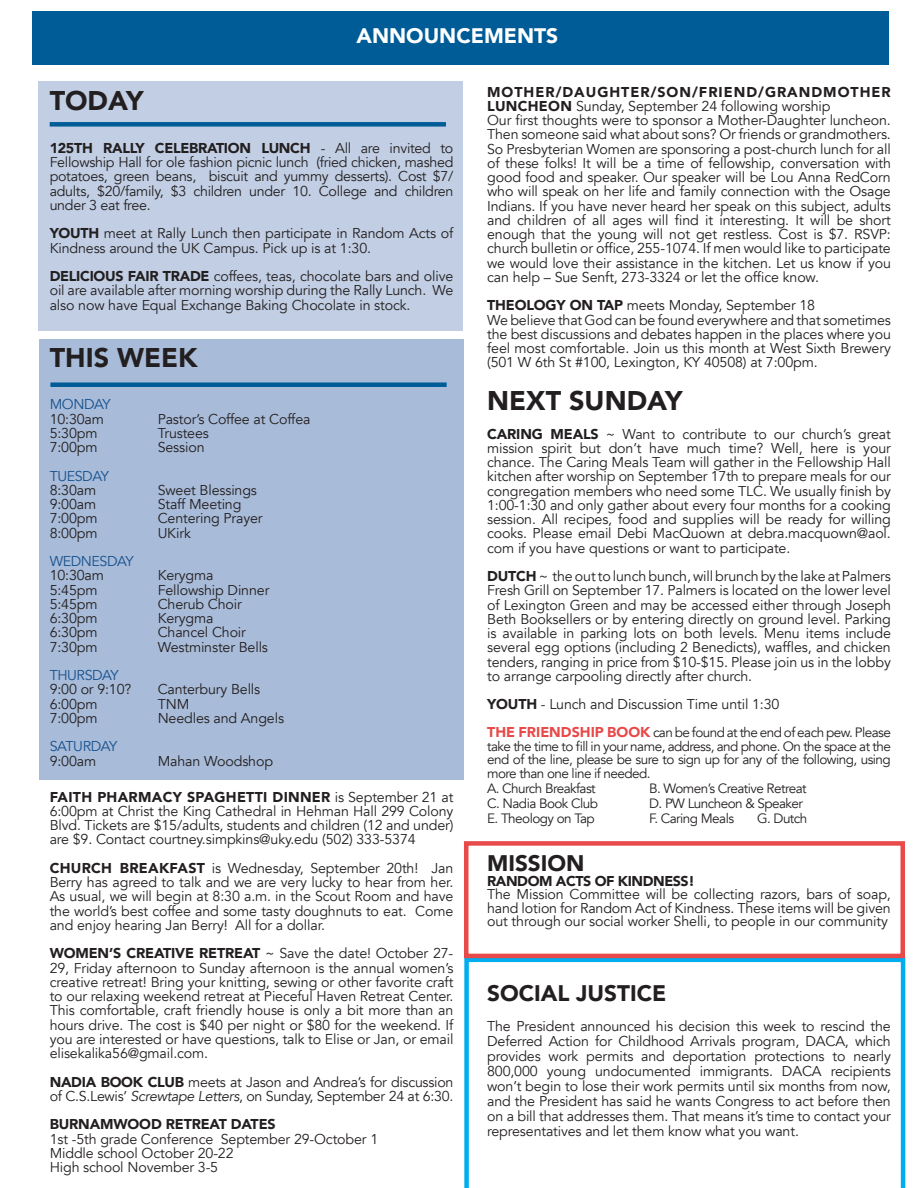
<style>
.page{position:relative;width:918px;height:1188px;background:#fff}
.page>*{position:absolute;margin:0;border:0;box-sizing:border-box;transform-origin:0 0}
.t1{font:900 27px "Avenir";color:#231f20}
.t2{font:900 22.5px "Avenir";color:#231f20}
.t3{font:900 21px "Avenir";color:#fff}
.t4{font:14.25px/14.2px "Avenir";letter-spacing:-.01em;color:#231f20;text-align:justify}
.t5{font:14.25px "Avenir";letter-spacing:-.03em;color:#16518e}
.t6{font:900 14.25px "Avenir";letter-spacing:-.01em;color:#231f20}
.t7{font:900 14.25px "Avenir";letter-spacing:-.03em;color:#231f20}
.t8{font:13.5px/14.1px "Avenir";letter-spacing:-.04em;color:#231f20}
.s1{font-weight:900}
.s2{font-style:italic}
.s3{font-weight:900;font-size:14.25px;color:#e84949}
</style>
<div class="page">
<div style="left:39px;top:339px;width:425px;height:441px;background:#a8bbd8"></div>
<div style="left:38px;top:81px;width:425px;height:249px;background:#c1cee3"></div>
<div style="left:50px;top:122px;width:396px;height:5px;background:#005c97"></div>
<div style="left:32px;top:11px;width:857px;height:54px;background:#005c97"></div>
<div style="left:50px;top:382px;width:397px;height:5px;background:#005c97"></div>
<svg style="left:464px;top:958px;width:441px;height:230px"></svg>
<div style="left:464px;top:841px;width:441px;height:117px;border:4px solid #e84949"></div>
<h3 class="t3" style="left:356px;top:17px;width:203px">ANNOUNCEMENTS</h3>
<h1 class="t1" style="left:50px;top:78px;width:95px">TODAY</h1>
<p class="t4" style="left:50px;top:141px;width:405px"><span class="s1">125TH RALLY CELEBRATION LUNCH</span> - All are invited to Fellowship Hall for ole fashion picnic lunch (fried chicken, mashed potatoes, green beans, biscuit and yummy desserts). Cost $7/ adults, $20/family, $3 children under 10. College and children under 3 eat free.</p>
<p class="t4" style="left:50px;top:227px;width:405px"><span class="s1">YOUTH</span> meet at Rally Lunch then participate in Random Acts of<br>Kindness around the UK Campus. Pick up is at 1:30.</p>
<p class="t4" style="left:50px;top:269px;width:405px"><span class="s1">DELICIOUS FAIR TRADE</span> coffees, teas, chocolate bars and olive oil are available after morning worship during the Rally Lunch. We also now have Equal Exchange Baking Chocolate in stock.</p>
<h1 class="t1" style="left:50px;top:334px;width:149px">THIS WEEK</h1>
<p class="t5" style="left:50px;top:396px;width:62px">MONDAY</p>
<p class="t4" style="left:50px;top:412px;width:56px">10:30am</p>
<p class="t4" style="left:158px;top:412px;width:154px">Pastor’s Coffee at Coffea</p>
<p class="t4" style="left:50px;top:426px;width:49px">5:30pm</p>
<p class="t4" style="left:158px;top:426px;width:53px">Trustees</p>
<p class="t4" style="left:50px;top:440px;width:49px">7:00pm</p>
<p class="t4" style="left:158px;top:440px;width:48px">Session</p>
<p class="t5" style="left:50px;top:467px;width:61px">TUESDAY</p>
<p class="t4" style="left:50px;top:483px;width:48px">8:30am</p>
<p class="t4" style="left:158px;top:483px;width:101px">Sweet Blessings</p>
<p class="t4" style="left:50px;top:497px;width:48px">9:00am</p>
<p class="t4" style="left:158px;top:497px;width:85px">Staff Meeting</p>
<p class="t4" style="left:50px;top:512px;width:49px">7:00pm</p>
<p class="t4" style="left:158px;top:512px;width:106px">Centering Prayer</p>
<p class="t4" style="left:50px;top:526px;width:49px">8:00pm</p>
<p class="t4" style="left:158px;top:526px;width:35px">UKirk</p>
<p class="t5" style="left:50px;top:553px;width:85px">WEDNESDAY</p>
<p class="t4" style="left:50px;top:569px;width:56px">10:30am</p>
<p class="t4" style="left:158px;top:569px;width:57px">Kerygma</p>
<p class="t4" style="left:50px;top:583px;width:49px">5:45pm</p>
<p class="t4" style="left:158px;top:583px;width:113px">Fellowship Dinner</p>
<p class="t4" style="left:50px;top:597px;width:49px">5:45pm</p>
<p class="t4" style="left:158px;top:597px;width:86px">Cherub Choir</p>
<p class="t4" style="left:50px;top:611px;width:49px">6:30pm</p>
<p class="t4" style="left:158px;top:611px;width:57px">Kerygma</p>
<p class="t4" style="left:50px;top:626px;width:49px">6:30pm</p>
<p class="t4" style="left:158px;top:626px;width:90px">Chancel Choir</p>
<p class="t4" style="left:50px;top:640px;width:49px">7:30pm</p>
<p class="t4" style="left:158px;top:640px;width:112px">Westminster Bells</p>
<p class="t5" style="left:50px;top:667px;width:71px">THURSDAY</p>
<p class="t4" style="left:50px;top:683px;width:83px">9:00 or 9:10?</p>
<p class="t4" style="left:158px;top:683px;width:104px">Canterbury Bells</p>
<p class="t4" style="left:50px;top:697px;width:49px">6:00pm</p>
<p class="t4" style="left:158px;top:697px;width:33px">TNM</p>
<p class="t4" style="left:50px;top:711px;width:49px">7:00pm</p>
<p class="t4" style="left:158px;top:711px;width:128px">Needles and Angels</p>
<p class="t5" style="left:50px;top:738px;width:69px">SATURDAY</p>
<p class="t4" style="left:50px;top:754px;width:48px">9:00am</p>
<p class="t4" style="left:158px;top:754px;width:117px">Mahan Woodshop</p>
<p class="t4" style="left:50px;top:790px;width:405px"><span class="s1">FAITH PHARMACY SPAGHETTI DINNER</span> is September 21 at 6:00pm at Christ the King Cathedral in Hehman Hall 299 Colony Blvd. Tickets are $15/adults, students and children (12 and under) are $9. Contact courtney.simpkins@uky.edu (502) 333-5374</p>
<p class="t4" style="left:50px;top:861px;width:405px"><span class="s1">CHURCH BREAKFAST</span> is Wednesday, September 20th! Jan Berry has agreed to talk and we are very lucky to hear from her.<br>As usual, we will begin at 8:30 a.m. in the Scout Room and have the world’s best coffee and some tasty doughnuts to eat. Come and enjoy hearing Jan Berry! All for a dollar.</p>
<p class="t4" style="left:50px;top:947px;width:405px"><span class="s1">WOMEN’S CREATIVE RETREAT</span> ~ Save the date! October 27- 29, Friday afternoon to Sunday afternoon is the annual women’s creative retreat! Bring your knitting, sewing or other favorite craft to our relaxing weekend retreat at Pieceful Haven Retreat Center.<br>This comfortable, craft friendly house is only a bit more than an hours drive. The cost is $40 per night or $80 for the weekend. If you are interested or have questions, talk to Elise or Jan, or email elisekalika56@gmail.com.</p>
<p class="t4" style="left:50px;top:1075px;width:405px"><span class="s1">NADIA BOOK CLUB</span> meets at Jason and Andrea’s for discussion of C.S.Lewis’ <span class="s2">Screwtape Letters</span>, on Sunday, September 24 at 6:30.</p>
<p class="t6" style="left:50px;top:1112px;width:228px">BURNAMWOOD RETREAT DATES</p>
<p class="t4" style="left:50px;top:1132px;width:330px;text-align:left">1st -5th grade Conference September 29-October 1<br>Middle school October 20-22<br>High school November 3-5</p>
<p class="t4" style="left:487px;top:85px;width:405px;text-align:left"><span class="s1">MOTHER/DAUGHTER/SON/FRIEND/GRANDMOTHER LUNCHEON</span> Sunday, September 24 following worship<br>Our first thoughts were to sponsor a Mother-Daughter luncheon.<br>Then someone said what about sons? Or friends or grandmothers.<br>So Presbyterian Women are sponsoring a post-church lunch for all of these folks! It will be a time of fellowship, conversation with good food and speaker. Our speaker will be Lou Anna RedCorn who will speak on her life and family connection with the Osage Indians. If you have never heard her speak on this subject, adults and children of all ages will find it interesting. It will be short enough that the young will not get restless. Cost is $7. RSVP: church bulletin or office, 255-1074. If men would like to participate we would love their assistance in the kitchen. Let us know if you can help – Sue Senft, 273-3324 or let the office know.</p>
<p class="t4" style="left:487px;top:299px;width:405px;text-align:left"><span class="s1">THEOLOGY ON TAP</span> meets Monday, September 18<br>We believe that God can be found everywhere and that sometimes the best discussions and debates happen in the places where you feel most comfortable. Join us this month at West Sixth Brewery (501 W 6th St #100, Lexington, KY 40508) at 7:00pm.</p>
<h1 class="t1" style="left:487px;top:378px;width:197px">NEXT SUNDAY</h1>
<p class="t4" style="left:487px;top:427px;width:405px"><span class="s1">CARING MEALS</span> ~ Want to contribute to our church’s great mission spirit but don’t have much time? Well, here is your chance. The Caring Meals Team will gather in the Fellowship Hall kitchen after worship on September 17th to prepare meals for our congregation members who need some TLC. We usually finish by 1:00-1:30 and only gather about every four months for a cooking session. All recipes, food and supplies will be ready for willing cooks. Please email Debi MacQuown at debra.macquown@aol. com if you have questions or want to participate.</p>
<p class="t4" style="left:487px;top:569px;width:405px"><span class="s1">DUTCH</span> ~ the out to lunch bunch, will brunch by the lake at Palmers Fresh Grill on September 17. Palmers is located on the lower level of Lexington Green and may be accessed either through Joseph Beth Booksellers or by entering directly on ground level. Parking is available in parking lots on both levels. Menu items include several egg options (including 2 Benedicts), waffles, and chicken tenders, ranging in price from $10-$15. Please join us in the lobby to arrange carpooling directly after church.</p>
<p class="t4" style="left:487px;top:698px;width:294px"><span class="s1">YOUTH</span> - Lunch and Discussion Time until 1:30</p>
<p class="t8" style="left:487px;top:726px;width:405px"><span class="s3">THE FRIENDSHIP BOOK</span> can be found at the end of each pew. Please take the time to fill in your name, address, and phone. On the space at the end of the line, please be sure to sign up for any of the following, using more than one line if needed.<br>A. Church Breakfast</p>
<p class="t8" style="left:649px;top:782px;width:159px">B. Women’s Creative Retreat</p>
<p class="t8" style="left:487px;top:797px;width:112px">C. Nadia Book Club</p>
<p class="t8" style="left:649px;top:797px;width:155px">D. PW Luncheon &amp; Speaker</p>
<p class="t8" style="left:487px;top:812px;width:109px">E. Theology on Tap</p>
<p class="t8" style="left:649px;top:812px;width:86px">F. Caring Meals</p>
<p class="t8" style="left:757px;top:812px;width:52px">G. Dutch</p>
<h2 class="t2" style="left:487px;top:844px;width:99px">MISSION</h2>
<p class="t7" style="left:487px;top:868px;width:209px">RANDOM ACTS OF KINDNESS!</p>
<p class="t4" style="left:487px;top:888px;width:405px;line-height:13.5px">The Mission Committee will be collecting razors, bars of soap, hand lotion for Random Act of Kindness. These items will be given out through our social worker Shelli, to people in our community</p>
<h2 class="t2" style="left:487px;top:974px;width:181px">SOCIAL JUSTICE</h2>
<p class="t4" style="left:487px;top:1019px;width:405px;line-height:15px">The President announced his decision this week to rescind the Deferred Action for Childhood Arrivals program, DACA, which provides work permits and deportation protections to nearly 800,000 young undocumented immigrants. DACA recipients won’t begin to lose their work permits until six months from now, and the President has said he wants Congress to act before then on a bill that addresses them. That means it’s time to contact your representatives and let them know what you want.</p>
</div>
